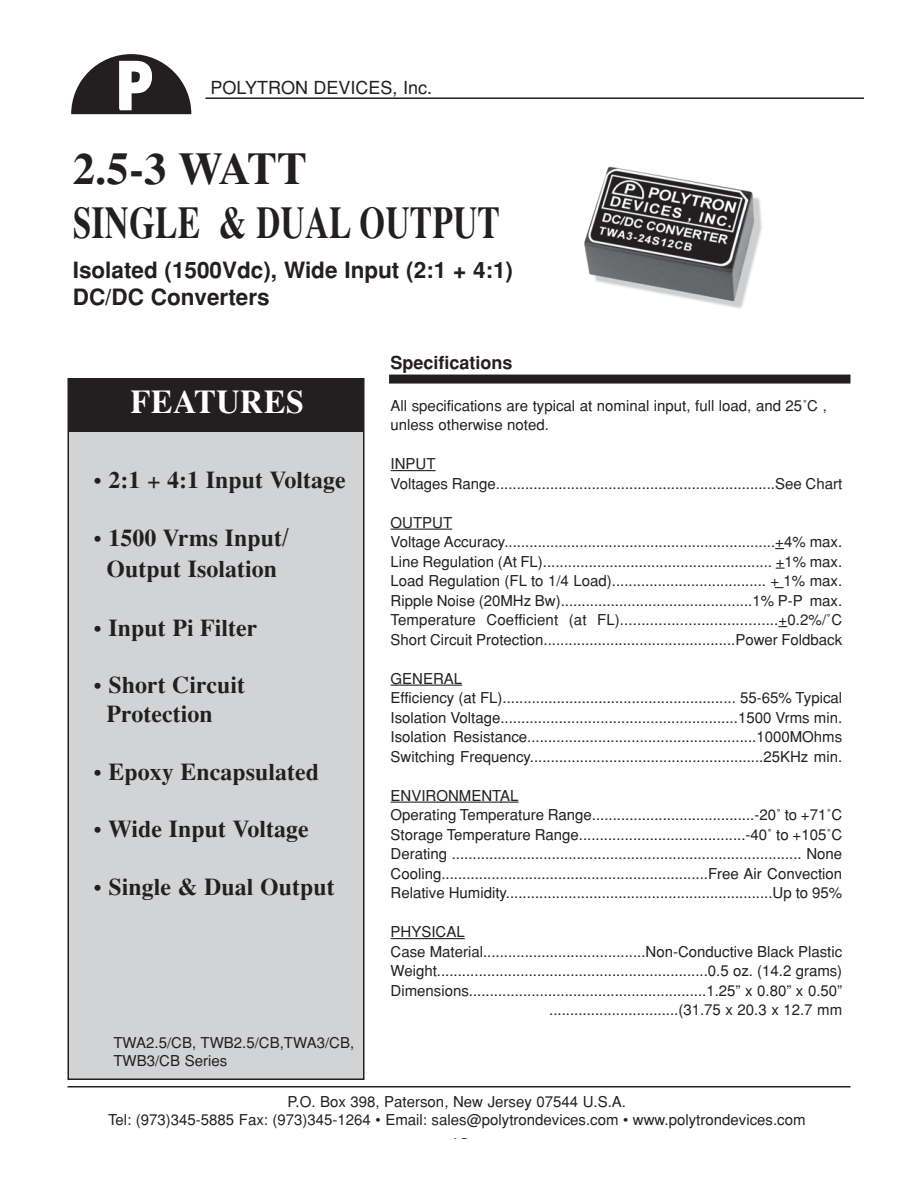
<style>
.page{position:relative;width:918px;height:1188px;background:#fff}
.page>*{position:absolute;margin:0;border:0;box-sizing:border-box;transform-origin:0 0}
.t1{font:900 condensed 64.8px "Helvetica";color:#fff;scale:1.05 1}
.t2{font:700 45px/54px "Times";color:#231f20}
.t3{font:700 33px "Times";color:#fff}
.t4{font:700 24px/30.9px "Times";color:#231f20;text-align:center}
.t5{font:700 22.5px/27px "Helvetica";color:#231f20}
.t6{font:18px "Helvetica";color:#231f20}
.t7{font:700 18px "Helvetica";color:#231f20}
.t8{font:15px/19.5px "Helvetica";color:#231f20}
</style>
<div class="page">
<div style="left:69px;top:430px;width:293px;height:649px;background:#d1d3d4"></div>
<hr style="left:205px;top:97px;width:659px;height:2px;background:#231f20">
<div style="left:68px;top:378px;width:296px;height:702px;border:2px solid #231f20"></div>
<div style="left:389px;top:375px;width:462px;height:9px;background:#231f20"></div>
<div style="left:68px;top:378px;width:296px;height:54px;background:#231f20"></div>
<hr style="left:391px;top:470px;width:45px;height:1px;background:#231f20">
<hr style="left:391px;top:529px;width:61px;height:1px;background:#231f20">
<hr style="left:391px;top:685px;width:71px;height:1px;background:#231f20">
<hr style="left:391px;top:802px;width:110px;height:1px;background:#231f20">
<svg style="left:500px;top:802px;width:19px;height:1px"></svg>
<hr style="left:391px;top:938px;width:74px;height:1px;background:#231f20">
<img style="left:584px;top:166px;width:178px;height:143px">
<hr style="left:68px;top:1086px;width:783px;height:2px;background:#231f20">
<svg style="left:71px;top:54px;width:120px;height:60px"></svg>
<h1 class="t1" style="left:116px;top:62px;width:38px">P</h1>
<p class="t6" style="left:210px;top:81px;width:223px">POLYTRON DEVICES, Inc.</p>
<h2 class="t2" style="left:73px;top:146px;width:429px">2.5-3 WATT<br>SINGLE &amp; DUAL OUTPUT</h2>
<h3 class="t5" style="left:73px;top:259px;width:442px">Isolated (1500Vdc), Wide Input (2:1 + 4:1)<br>DC/DC Converters</h3>
<h3 class="t3" style="left:131px;top:390px;width:175px">FEATURES</h3>
<h3 class="t4" style="left:93px;top:467px;width:254px">• 2:1 + 4:1 Input Voltage</h3>
<h3 class="t4" style="left:93px;top:524px;width:197px">• 1500 Vrms Input/<br>Output Isolation</h3>
<h3 class="t4" style="left:93px;top:614px;width:166px">• Input Pi Filter</h3>
<h3 class="t4" style="left:107px;top:673px;width:140px;line-height:28.8px;text-align:left;text-indent:-13px">• Short Circuit<br>Protection</h3>
<h3 class="t4" style="left:93px;top:758px;width:227px">• Epoxy Encapsulated</h3>
<h3 class="t4" style="left:93px;top:816px;width:217px">• Wide Input Voltage</h3>
<h3 class="t4" style="left:93px;top:874px;width:243px">• Single &amp; Dual Output</h3>
<p class="t8" style="left:113px;top:1035px;width:242px;line-height:18px">TWA2.5/CB, TWB2.5/CB,TWA3/CB,<br>TWB3/CB Series</p>
<p class="t7" style="left:391px;top:356px;width:124px">Specifications</p>
<p class="t8" style="left:391px;top:397px;width:438px">All specifications are typical at nominal input, full load, and 25˚C , unless otherwise noted.</p>
<p class="t8" style="left:391px;top:456px;width:453px">INPUT<br>Voltages Range...................................................................See Chart</p>
<p class="t8" style="left:391px;top:514px;width:453px">OUTPUT<br>Voltage Accuracy.................................................................+4% max.<br>Line Regulation (At FL)....................................................... +1% max.<br>Load Regulation (FL to 1/4 Load)..................................... + 1% max.<br>Ripple Noise (20MHz Bw)..............................................1% P-P max.<br>Temperature Coefficient (at FL).....................................+0.2%/˚C Short Circuit Protection..............................................Power Foldback</p>
<p class="t8" style="left:391px;top:670px;width:453px">GENERAL<br>Efficiency (at FL)........................................................ 55-65% Typical Isolation Voltage.........................................................1500 Vrms min.<br>Isolation Resistance.......................................................1000MOhms Switching Frequency........................................................25KHz min.</p>
<p class="t8" style="left:391px;top:787px;width:453px">ENVIRONMENTAL<br>Operating Temperature Range.......................................-20˚ to +71˚C Storage Temperature Range........................................-40˚ to +105˚C Derating .................................................................................... None Cooling................................................................Free Air Convection Relative Humidity................................................................Up to 95%</p>
<p class="t8" style="left:391px;top:924px;width:76px">PHYSICAL</p>
<p class="t8" style="left:391px;top:943px;width:453px">Case Material.......................................Non-Conductive Black Plastic</p>
<p class="t8" style="left:391px;top:963px;width:453px">Weight.................................................................0.5 oz. (14.2 grams)</p>
<p class="t8" style="left:391px;top:982px;width:453px">Dimensions.........................................................1.25” x 0.80” x 0.50”</p>
<p class="t8" style="left:549px;top:1002px;width:294px">...............................(31.75 x 20.3 x 12.7 mm</p>
<p class="t8" style="left:108px;top:1095px;width:699px;line-height:18px;text-align:center">P.O. Box 398, Paterson, New Jersey 07544 U.S.A.<br>Tel: (973)345-5885 Fax: (973)345-1264 • Email: sales@polytrondevices.com • www.polytrondevices.com</p>
</div>
